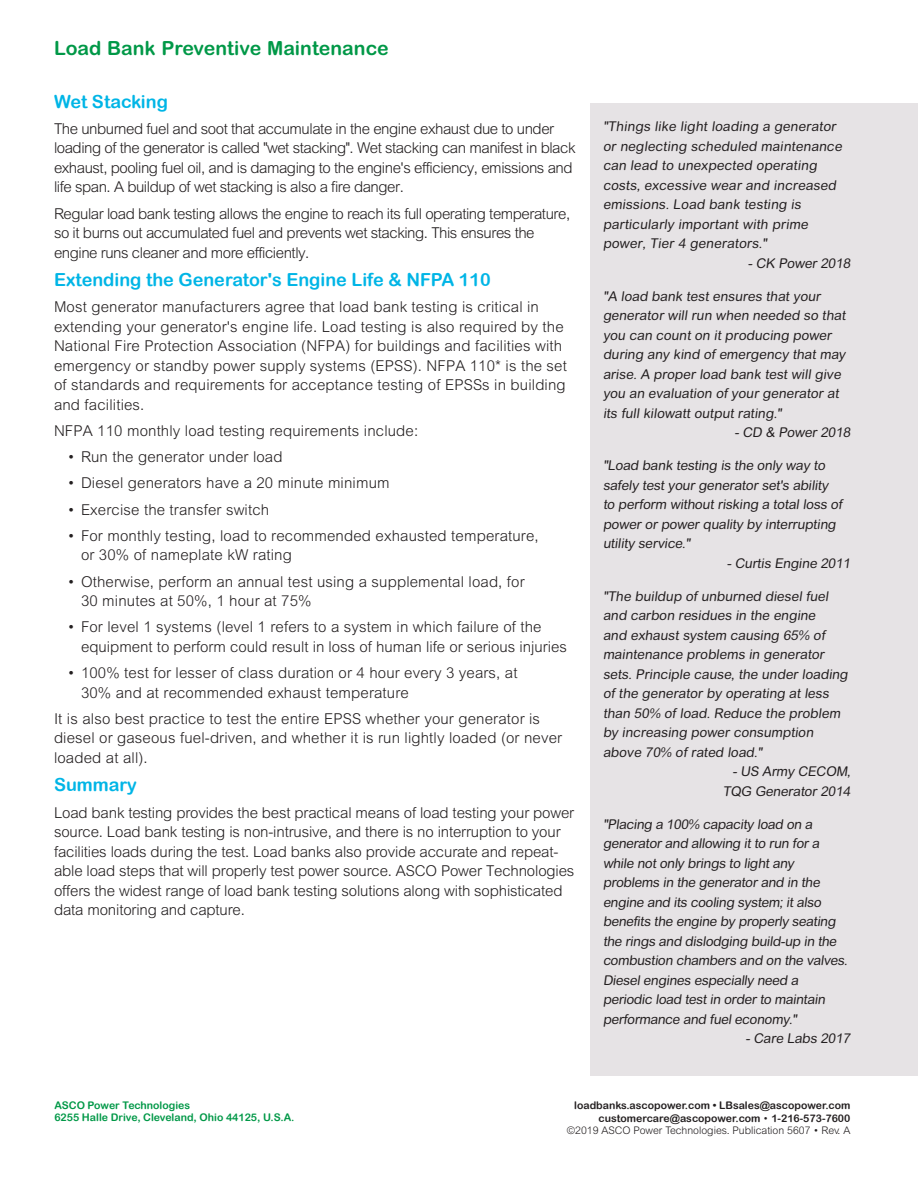
<style>
.page{position:relative;width:918px;height:1188px;background:#fff}
.page>*{position:absolute;margin:0;border:0;box-sizing:border-box;transform-origin:0 0}
.Data_sheet_2nd_SUBHE{font:700 19.5px "Arial Rounded MT Pro";color:#009847}
.Data_sheet_2nd_SUBHE-2{font:18px "Arial Rounded MT Bold";color:#00b5e6}
.Back_Page-Body-EB{font:300 15px/19.5px "Arial MT Pro";letter-spacing:.01em;color:#231f20}
.Back_Page-Body-EB-2{font:300 15px/19.5px "Arial MT Pro";letter-spacing:-.03em;color:#231f20}
.Back_Page-Body-EB-3{font:300 15px/19.5px "Arial MT Pro";letter-spacing:-.01em;color:#231f20}
.Back_Page-Body-EB-4{font:13.5px/19.5px "Arial Rounded MT Pro";letter-spacing:-.015em;color:#231f20}
.t1{font:10.5px "Arial Rounded MT Bold";color:#231f20}
.t2{font:10.5px "Arial Rounded MT Bold";color:#009847}
.t3{font:300 10.5px "Arial MT Pro";color:#231f20}
.s1{font-family:"Arial MT Pro";font-weight:300}
</style>
<div class="page">
<div style="left:591px;top:104px;width:327px;height:972px;background:#e6e3e5"></div>
<p class="Data_sheet_2nd_SUBHE" style="left:54px;top:36px;width:336px">Load Bank Preventive Maintenance</p>
<p class="Data_sheet_2nd_SUBHE-2" style="left:54px;top:91px;width:115px">Wet Stacking</p>
<p class="Back_Page-Body-EB-2" style="left:54px;top:119px;width:523px">The unburned fuel and soot that accumulate in the engine exhaust due to under loading of the generator is called "wet stacking". Wet stacking can manifest in black exhaust, pooling fuel oil, and is damaging to the engine's efficiency, emissions and life span. A buildup of wet stacking is also a fire danger.</p>
<p class="Back_Page-Body-EB-2" style="left:54px;top:204px;width:518px">Regular load bank testing allows the engine to reach its full operating temperature, so it burns out accumulated fuel and prevents wet stacking. This ensures the engine runs cleaner and more efficiently.</p>
<p class="Data_sheet_2nd_SUBHE-2" style="left:54px;top:269px;width:438px">Extending the Generator's Engine Life &amp; NFPA 110</p>
<p class="Back_Page-Body-EB" style="left:54px;top:298px;width:514px">Most generator manufacturers agree that load bank testing is critical in extending your generator's engine life. Load testing is also required by the National Fire Protection Association (NFPA) for buildings and facilities with emergency or standby power supply systems (EPSS). NFPA 110* is the set of standards and requirements for acceptance testing of EPSSs in building and facilities.</p>
<p class="Back_Page-Body-EB" style="left:54px;top:421px;width:366px">NFPA 110 monthly load testing requirements include:</p>
<p class="Back_Page-Body-EB" style="left:68px;top:448px;width:217px">• Run the generator under load</p>
<p class="Back_Page-Body-EB" style="left:68px;top:474px;width:324px">• Diesel generators have a 20 minute minimum</p>
<p class="Back_Page-Body-EB" style="left:68px;top:500px;width:203px">• Exercise the transfer switch</p>
<p class="Back_Page-Body-EB" style="left:81px;top:526px;width:459px;text-indent:-14px">• For monthly testing, load to recommended exhausted temperature, or 30% of nameplate kW rating</p>
<p class="Back_Page-Body-EB" style="left:81px;top:572px;width:445px;text-indent:-14px">• Otherwise, perform an annual test using a supplemental load, for<br>30 minutes at 50%, 1 hour at 75%</p>
<p class="Back_Page-Body-EB" style="left:81px;top:618px;width:487px;text-indent:-14px">• For level 1 systems (level 1 refers to a system in which failure of the equipment to perform could result in loss of human life or serious injuries</p>
<p class="Back_Page-Body-EB" style="left:81px;top:664px;width:438px;text-indent:-14px">• 100% test for lesser of class duration or 4 hour every 3 years, at<br>30% and at recommended exhaust temperature</p>
<p class="Back_Page-Body-EB" style="left:54px;top:709px;width:510px">It is also best practice to test the entire EPSS whether your generator is diesel or gaseous fuel-driven, and whether it is run lightly loaded (or never loaded at all).</p>
<p class="Data_sheet_2nd_SUBHE-2" style="left:54px;top:774px;width:85px">Summary</p>
<p class="Back_Page-Body-EB-3" style="left:54px;top:803px;width:522px">Load bank testing provides the best practical means of load testing your power source. Load bank testing is non-intrusive, and there is no interruption to your facilities loads during the test. Load banks also provide accurate and repeat&shy;able load steps that will properly test power source. ASCO Power Technologies offers the widest range of load bank testing solutions along with sophisticated data monitoring and capture.</p>
<p class="Back_Page-Body-EB-4" style="left:603px;top:117px;width:243px">"Things like light loading a generator or neglecting scheduled maintenance can lead to unexpected operating costs, excessive wear and increased emissions. Load bank testing is particularly important with prime power, Tier 4 generators."</p>
<p class="Back_Page-Body-EB-4" style="left:748px;top:253px;width:107px">- CK Power 2018</p>
<p class="Back_Page-Body-EB-4" style="left:603px;top:286px;width:246px">"A load bank test ensures that your generator will run when needed so that you can count on it producing power during any kind of emergency that may arise. A proper load bank test will give you an evaluation of your generator at its full kilowatt output rating."</p>
<p class="Back_Page-Body-EB-4" style="left:734px;top:423px;width:120px">- CD &amp; Power 2018</p>
<p class="Back_Page-Body-EB-4" style="left:603px;top:456px;width:241px">"Load bank testing is the only way to safely test your generator set's ability to perform without risking a total loss of power or power quality by interrupting utility service."</p>
<p class="Back_Page-Body-EB-4" style="left:727px;top:553px;width:128px">- Curtis Engine 2011</p>
<p class="Back_Page-Body-EB-4" style="left:603px;top:586px;width:249px">"The buildup of unburned diesel fuel and carbon residues in the engine<br>and exhaust system causing 65% of maintenance problems in generator sets. Principle cause, the under loading of the generator by operating at less than 50% of load. Reduce the problem by increasing power consumption above 70% of rated load."</p>
<p class="Back_Page-Body-EB-4" style="left:723px;top:762px;width:132px;text-align:right">- US Army CECOM,<br>TQG Generator 2014</p>
<p class="Back_Page-Body-EB-4" style="left:603px;top:814px;width:248px">"Placing a 100% capacity load on a generator and allowing it to run for a while not only brings to light any problems in the generator and in the engine and its cooling system; it also benefits the engine by properly seating the rings and dislodging build-up in the combustion chambers and on the valves.<br>Diesel engines especially need a periodic load test in order to maintain performance and fuel economy."</p>
<p class="Back_Page-Body-EB-4" style="left:746px;top:1029px;width:109px">- Care Labs 2017</p>
<p class="t2" style="left:54px;top:1099px;width:137px">ASCO Power Technologies</p>
<p class="t2" style="left:54px;top:1111px;width:242px">6255 Halle Drive, Cleveland, Ohio 44125, U.S.A.</p>
<p class="t1" style="left:574px;top:1099px;width:278px">loadbanks.ascopower.com • LBsales@ascopower.com</p>
<p class="t1" style="left:599px;top:1112px;width:253px">customercare@ascopower.com <span class="s1">•</span> 1-216-573-7600</p>
<p class="t3" style="left:567px;top:1124px;width:285px">©2019 ASCO Power Technologies. Publication 5607 • Rev. A</p>
</div>
